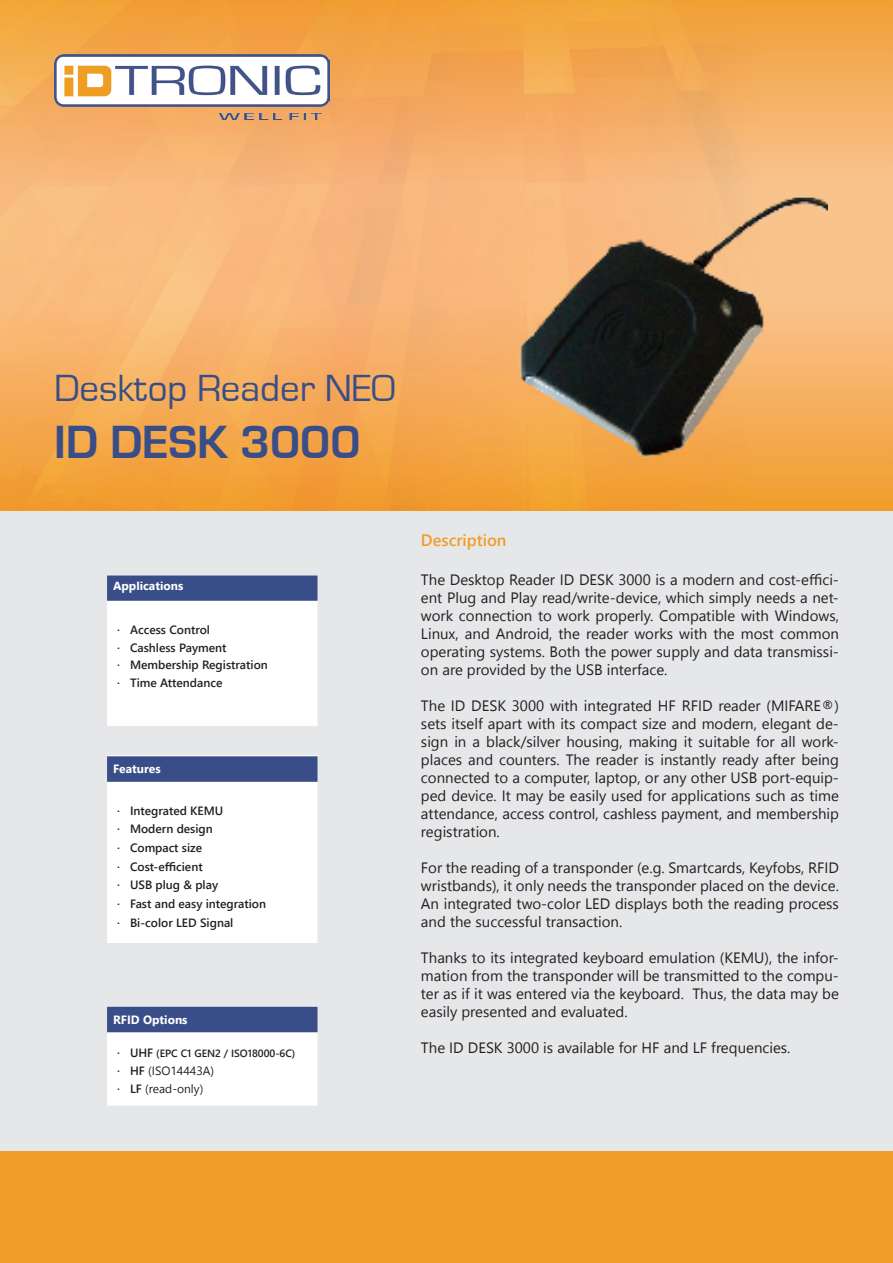
<style>
.page{position:relative;width:893px;height:1263px;background:#fff}
.page>*{position:absolute;margin:0;border:0;box-sizing:border-box;transform-origin:0 0}
.t1{font:700 48px "Eurostile T";color:#394e88}
.t2{font:39px "Eurostile T";color:#394e88}
.t3{font:600 18px "Minion Pro";color:#231f20}
.Headline_Orange{font:600 16.5px "Segoe UI";color:#f09d29}
.t4{font:15px/18px "Segoe UI";color:#231f20;text-align:justify}
.t5{font:600 12px "Segoe UI";color:#231f20}
.Headline_White{font:700 12px "Segoe UI";color:#fff}
.t6{font:12px "Segoe UI";color:#231f20}
.t7{font:600 10.5px "Segoe UI";color:#231f20}
.s1{font-size:12px}
.s2{font-weight:600}
</style>
<div class="page">
<div style="left:0;top:1px;width:893px;height:1262px;background:#e6e7e9"></div>
<img style="left:0;top:0;width:893px;height:510px">
<div style="left:0;top:1152px;width:893px;height:111px;background:#f09d29"></div>
<img style="left:54px;top:54px;width:275px;height:66px">
<img style="left:421px;top:186px;width:406px;height:277px">
<div style="left:110px;top:758px;width:205px;height:182px;background:#fff"></div>
<div style="left:107px;top:755px;width:211px;height:188px;border:6px solid #fff"></div>
<div style="left:110px;top:759px;width:205px;height:20px;background:#394e88"></div>
<div style="left:107px;top:756px;width:211px;height:26px;border:6px solid #394e88"></div>
<div style="left:110px;top:1010px;width:205px;height:93px;background:#fff"></div>
<div style="left:107px;top:1007px;width:211px;height:99px;border:6px solid #fff"></div>
<div style="left:110px;top:1010px;width:205px;height:19px;background:#394e88"></div>
<div style="left:107px;top:1007px;width:211px;height:25px;border:6px solid #394e88"></div>
<div style="left:110px;top:578px;width:205px;height:145px;background:#fff"></div>
<div style="left:107px;top:575px;width:211px;height:151px;border:6px solid #fff"></div>
<div style="left:110px;top:578px;width:205px;height:20px;background:#394e88"></div>
<div style="left:107px;top:575px;width:211px;height:26px;border:6px solid #394e88"></div>
<p class="t2" style="left:54px;top:367px;width:343px">Desktop Reader NEO</p>
<p class="t1" style="left:54px;top:416px;width:308px">ID DESK 3000</p>
<p class="Headline_White" style="left:113px;top:576px;width:72px">Applications</p>
<p class="t5" style="left:117px;top:620px;width:94px">· Access Control</p>
<p class="t5" style="left:117px;top:638px;width:111px">· Cashless Payment</p>
<p class="t5" style="left:117px;top:655px;width:152px">· Membership Registration</p>
<p class="t5" style="left:117px;top:673px;width:107px">· Time Attendance</p>
<p class="Headline_White" style="left:113px;top:759px;width:49px">Features</p>
<p class="t5" style="left:117px;top:801px;width:108px">· Integrated KEMU</p>
<p class="t5" style="left:117px;top:819px;width:97px">· Modern design</p>
<p class="t5" style="left:117px;top:838px;width:86px">· Compact size</p>
<p class="t5" style="left:117px;top:857px;width:87px">· Cost-efficient</p>
<p class="t5" style="left:117px;top:875px;width:102px">· USB plug &amp; play</p>
<p class="t5" style="left:117px;top:894px;width:150px">· Fast and easy integration</p>
<p class="t5" style="left:117px;top:912px;width:118px">· Bi-color LED Signal</p>
<p class="Headline_White" style="left:113px;top:1010px;width:76px">RFID Options</p>
<p class="t3" style="left:117px;top:1008px;width:6px">·</p>
<p class="t7" style="left:117px;top:1045px;width:180px"><span class="s1">· UHF</span> (EPC C1 GEN2 / ISO18000-6C)</p>
<p class="t6" style="left:117px;top:1061px;width:98px"><span class="s2">· HF</span> (ISO14443A)</p>
<p class="t6" style="left:117px;top:1079px;width:87px"><span class="s2">· LF</span> (read-only)</p>
<p class="Headline_Orange" style="left:421px;top:526px;width:87px">Description</p>
<p class="t4" style="left:421px;top:571px;width:420px">The Desktop Reader ID DESK 3000 is a modern and cost-effici&shy;ent Plug and Play read/write-device, which simply needs a net&shy;work connection to work properly. Compatible with Windows, Linux, and Android, the reader works with the most common operating systems. Both the power supply and data transmissi&shy;on are provided by the USB interface.</p>
<p class="t4" style="left:421px;top:697px;width:419px">The ID DESK 3000 with integrated HF RFID reader (MIFARE®) sets itself apart with its compact size and modern, elegant de&shy;sign in a black/silver housing, making it suitable for all work&shy;places and counters. The reader is instantly ready after being connected to a computer, laptop, or any other USB port-equip&shy;ped device. It may be easily used for applications such as time attendance, access control, cashless payment, and membership registration.</p>
<p class="t4" style="left:421px;top:859px;width:419px">For the reading of a transponder (e.g. Smartcards, Keyfobs, RFID wristbands), it only needs the transponder placed on the device.<br>An integrated two-color LED displays both the reading process and the successful transaction.</p>
<p class="t4" style="left:421px;top:949px;width:419px">Thanks to its integrated keyboard emulation (KEMU), the infor&shy;mation from the transponder will be transmitted to the compu&shy;ter as if it was entered via the keyboard. Thus, the data may be easily presented and evaluated.</p>
<p class="t4" style="left:421px;top:1039px;width:371px">The ID DESK 3000 is available for HF and LF frequencies.</p>
</div>
